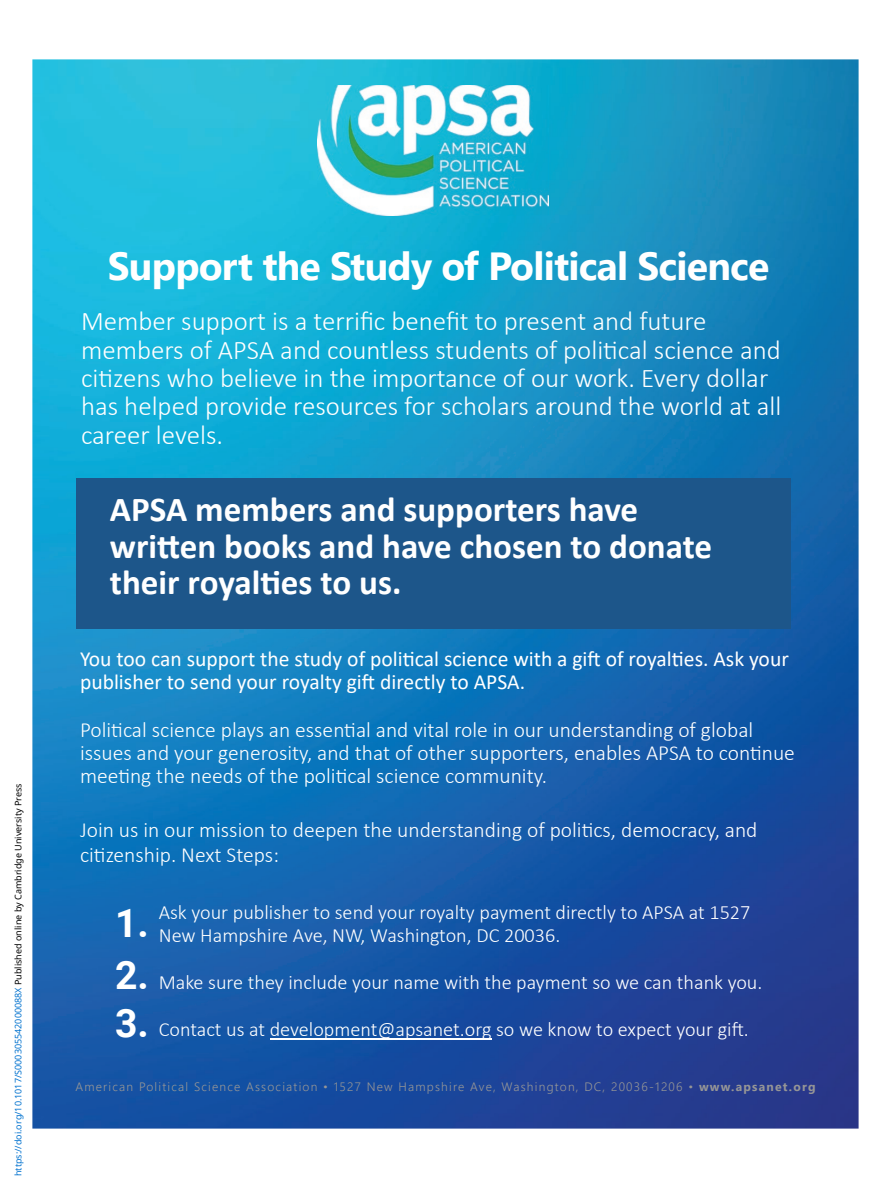
<style>
.page{position:relative;width:891px;height:1188px;background:#fff}
.page>*{position:absolute;margin:0;border:0;box-sizing:border-box;transform-origin:0 0}
.t1{font:700 39.15px "Segoe UI";letter-spacing:-.02em;color:#fff}
.t2{font:700 39.15px/52.3px "Roboto";color:#fff}
.t3{font:700 35.1px/36.5px "Calibri";color:#fff}
.t4{font:300 27px/28.3px "Calibri";color:#fff}
.t5{font:300 21.6px/23px "Calibri";color:#fff}
.t6{font:21.6px/23px "Calibri";color:#fff}
.t7{font:300 20.25px/23px "Calibri";color:#fff}
.t8{font:300 12.15px "Segoe UI";letter-spacing:.1em;color:#969696}
.t9{font:9px "Noto Sans";color:#0172cf}
.s1{color:#000}
.s2{font-weight:700}
</style>
<div class="page">
<img style="left:32px;top:59px;width:827px;height:1070px">
<img style="left:317px;top:85px;width:231px;height:130px">
<div style="left:76px;top:478px;width:715px;height:150px;background:#1d568a"></div>
<hr style="left:270px;top:1039px;width:222px;height:1px;background:#fff">
<p class="t9" style="left:12px;top:1176px;width:395px;rotate:-90deg">https://doi.org/10.1017/S000305542000088X <span class="s1">Published online by Cambridge University Press</span></p>
<h1 class="t1" style="left:108px;top:230px;width:663px">Support the Study of Political Science</h1>
<p class="t4" style="left:81px;top:307px;width:702px">Member support is a terrific benefit to present and future members of APSA and countless students of political science and citizens who believe in the importance of our work. Every dollar has helped provide resources for scholars around the world at all career levels.</p>
<h2 class="t3" style="left:110px;top:491px;width:604px">APSA members and supporters have written books and have chosen to donate their royalties to us.</h2>
<p class="t6" style="left:80px;top:646px;width:710px">You too can support the study of political science with a gift of royalties. Ask your publisher to send your royalty gift directly to APSA.</p>
<p class="t5" style="left:80px;top:718px;width:716px">Political science plays an essential and vital role in our understanding of global issues and your generosity, and that of other supporters, enables APSA to continue meeting the needs of the political science community.</p>
<p class="t5" style="left:80px;top:816px;width:679px;line-height:25.7px">Join us in our mission to deepen the understanding of politics, democracy, and citizenship. Next Steps:</p>
<p class="t7" style="left:159px;top:901px;width:593px">Ask your publisher to send your royalty payment directly to APSA at 1527<br>New Hampshire Ave, NW, Washington, DC 20036.</p>
<p class="t7" style="left:159px;top:971px;width:605px">Make sure they include your name with the payment so we can thank you.</p>
<p class="t7" style="left:159px;top:1018px;width:592px">Contact us at development@apsanet.org so we know to expect your gift.</p>
<h1 class="t2" style="left:115px;top:895px;width:35px">1.<br>2.</h1>
<h1 class="t2" style="left:115px;top:996px;width:35px">3.</h1>
<p class="t8" style="left:75px;top:1075px;width:742px">American Political Science Association • 1527 New Hampshire Ave, Washington, DC, 20036-1206 • <span class="s2">www.apsanet.org</span></p>
</div>
